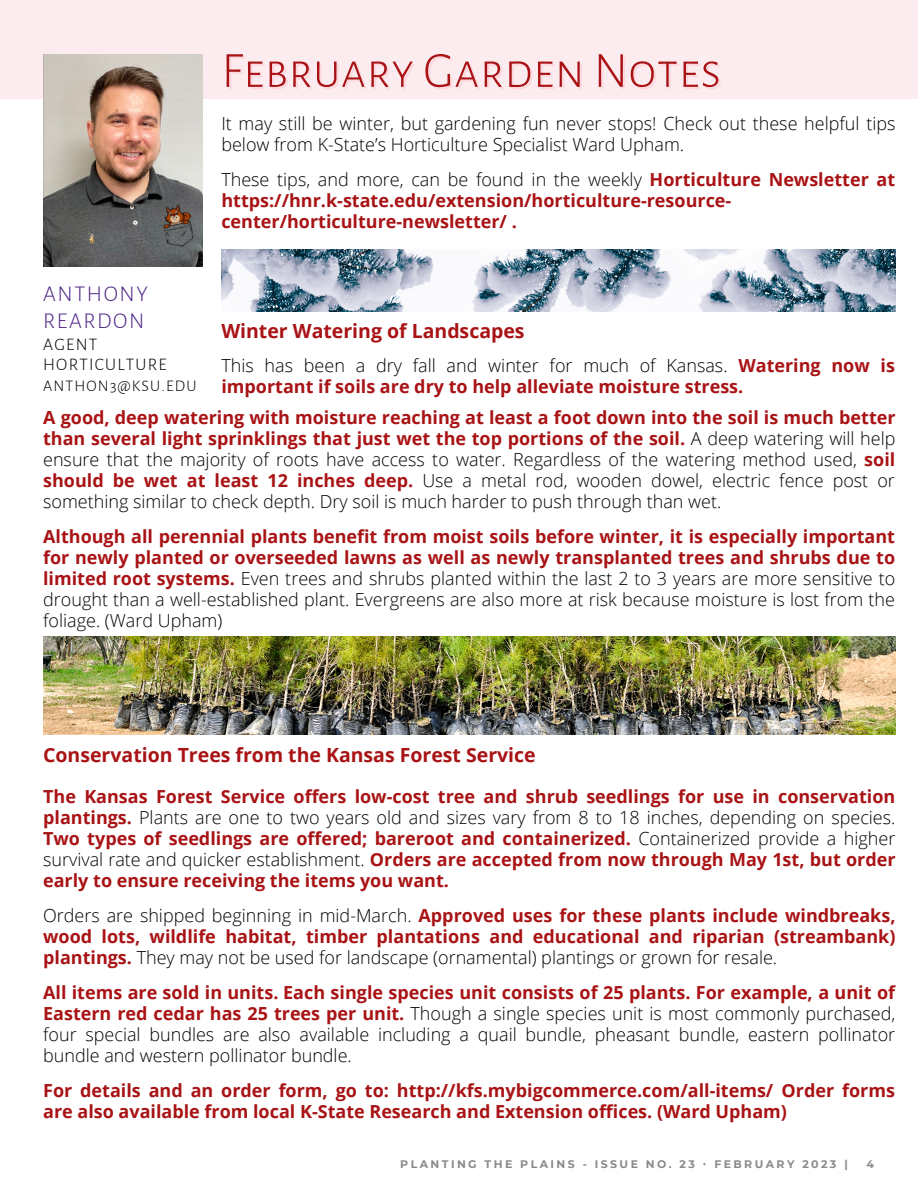
<style>
.page{position:relative;width:918px;height:1188px;background:#fff}
.page>*{position:absolute;margin:0;border:0;box-sizing:border-box;transform-origin:0 0}
.t1{font:300 51px "Alegreya Sans SC";color:#a91315}
.t2{font:300 22.65px/26.8px "Alegreya Sans SC";letter-spacing:.07em;color:#512888}
.t3{font:700 19.5px "Open Sans";color:#a91315}
.t4{font:700 18px/21px "Open Sans";color:#a91315}
.t5{font:300 18px/21px "Open Sans";color:#000;text-align:justify}
.t6{font:300 17.7px/20.2px "Alegreya Sans SC";letter-spacing:.07em;color:#000}
.t7{font:300 16.2px "Alegreya Sans SC";letter-spacing:.07em;color:#000}
.t8{font:700 10.95px "Montserrat";letter-spacing:.22em;color:#8a8a8a}
.s1{font-weight:300;color:#000}
.s2{font-weight:700;color:#a91315}
</style>
<div class="page">
<div style="left:0;top:0;width:918px;height:99px;background:#fcebef"></div>
<img style="left:43px;top:54px;width:160px;height:213px">
<img style="left:160px;top:203px;width:37px;height:46px">
<img style="left:43px;top:637px;width:853px;height:98px">
<img style="left:221px;top:250px;width:674px;height:62px">
<h1 class="t1" style="left:221px;top:46px;width:501px">February Garden Notes</h1>
<p class="t2" style="left:43px;top:281px;width:106px">ANTHONY<br>REARDON</p>
<p class="t6" style="left:43px;top:335px;width:125px">AGENT<br>HORTICULTURE</p>
<p class="t7" style="left:43px;top:378px;width:155px">ANTHON3@KSU.EDU</p>
<p class="t5" style="left:221px;top:112px;width:676px">It may still be winter, but gardening fun never stops! Check out these helpful tips below from K-State’s Horticulture Specialist Ward Upham.</p>
<p class="t4" style="left:221px;top:168px;width:675px"><span class="s1">These tips, and more, can be found in the weekly</span> Horticulture Newsletter at https://hnr.k-state.edu/extension/horticulture-resource&shy;center/horticulture-newsletter/ .</p>
<p class="t3" style="left:221px;top:317px;width:305px">Winter Watering of Landscapes</p>
<p class="t4" style="left:221px;top:354px;width:675px"><span class="s1">This has been a dry fall and winter for much of Kansas.</span> Watering now is important if soils are dry to help alleviate moisture stress.</p>
<p class="t5" style="left:43px;top:407px;width:854px"><span class="s2">A good, deep watering with moisture reaching at least a foot down into the soil is much better than several light sprinklings that just wet the top portions of the soil.</span> A deep watering will help ensure that the majority of roots have access to water. Regardless of the watering method used, <span class="s2">soil should be wet at least 12 inches deep.</span> Use a metal rod, wooden dowel, electric fence post or something similar to check depth. Dry soil is much harder to push through than wet.</p>
<p class="t4" style="left:43px;top:526px;width:854px;text-align:justify">Although all perennial plants benefit from moist soils before winter, it is especially important for newly planted or overseeded lawns as well as newly transplanted trees and shrubs due to limited root systems. <span class="s1">Even trees and shrubs planted within the last 2 to 3 years are more sensitive to drought than a well-established plant. Evergreens are also more at risk because moisture is lost from the foliage. (Ward Upham)</span></p>
<p class="t3" style="left:43px;top:741px;width:494px">Conservation Trees from the Kansas Forest Service</p>
<p class="t4" style="left:43px;top:785px;width:854px;text-align:justify">The Kansas Forest Service offers low-cost tree and shrub seedlings for use in conservation plantings. <span class="s1">Plants are one to two years old and sizes vary from 8 to 18 inches, depending on species.<br></span>Two types of seedlings are offered; bareroot and containerized. <span class="s1">Containerized provide a higher survival rate and quicker establishment.</span> Orders are accepted from now through May 1st, but order early to ensure receiving the items you want.</p>
<p class="t4" style="left:43px;top:904px;width:854px;text-align:justify"><span class="s1">Orders are shipped beginning in mid-March.</span> Approved uses for these plants include windbreaks, wood lots, wildlife habitat, timber plantations and educational and riparian (streambank) plantings. <span class="s1">They may not be used for landscape (ornamental) plantings or grown for resale.</span></p>
<p class="t5" style="left:43px;top:981px;width:854px"><span class="s2">All items are sold in units. Each single species unit consists of 25 plants. For example, a unit of Eastern red cedar has 25 trees per unit.</span> Though a single species unit is most commonly purchased, four special bundles are also available including a quail bundle, pheasant bundle, eastern pollinator bundle and western pollinator bundle.</p>
<p class="t4" style="left:43px;top:1079px;width:853px">For details and an order form, go to: http://kfs.mybigcommerce.com/all-items/ Order forms are also available from local K-State Research and Extension offices. (Ward Upham)</p>
<p class="t8" style="left:400px;top:1157px;width:449px">PLANTING THE PLAINS - ISSUE NO. 23 ∙ FEBRUARY 2023 |</p>
<p class="t8" style="left:867px;top:1157px;width:9px">4</p>
</div>
